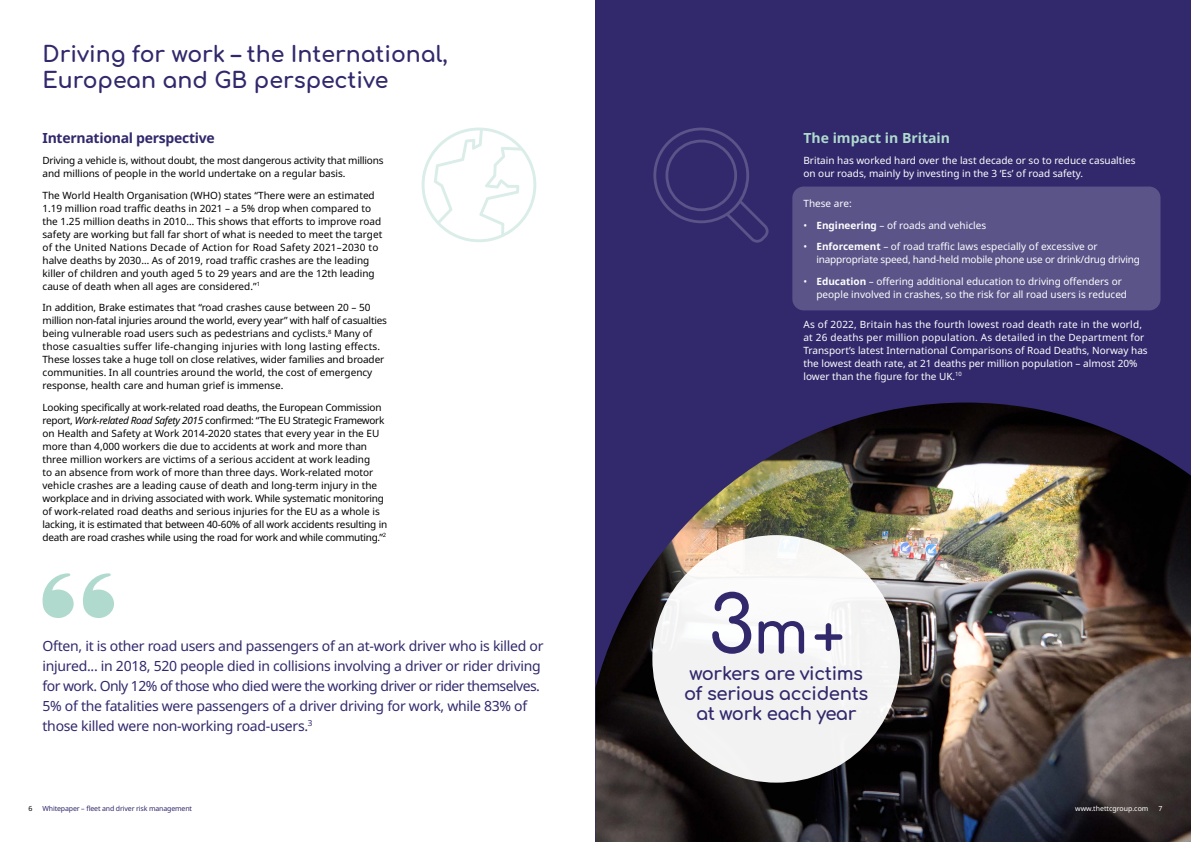
<style>
.page{position:relative;width:1191px;height:842px;background:#fff}
.page>*{position:absolute;margin:0;border:0;box-sizing:border-box;transform-origin:0 0}
.t1{font:600 59px "Comfortaa";color:#31296c}
.t2{font:700 22px/26px "Comfortaa";color:#31296c}
.t3{font:700 18px/20px "Comfortaa";letter-spacing:-.02em;color:#31296c;text-align:center}
.t4{font:14px/20px "Noto Sans";letter-spacing:-.02em;color:#31296c}
.t5{font:700 14px "Noto Sans";letter-spacing:-.02em;color:#31296c}
.t6{font:700 14px "Noto Sans";color:#b0dace}
.t7{font:10px/13px "Noto Sans";color:#000}
.t8{font:10px/13px "Noto Sans";letter-spacing:-.02em;color:#000}
.t9{font:10px/13px "Noto Sans";color:#fff}
.t10{font:10px/13px "Noto Sans";letter-spacing:-.02em;color:#fff}
.t11{font:7px "Noto Sans";letter-spacing:-.02em;color:#31296c}
.t12{font:7px "Noto Sans";color:#fff}
.t13{font:7px "Noto Sans";color:#000}
.s1{font-style:italic}
.s2{font-weight:700}
.s3{font-size:79px}
</style>
<div class="page">
<div style="left:595px;top:0;width:596px;height:842px;background:#31296c"></div>
<img style="left:595px;top:403px;width:596px;height:439px">
<svg style="left:83px;top:573px;width:31px;height:45px"></svg>
<svg style="left:42px;top:573px;width:32px;height:45px"></svg>
<svg style="left:421px;top:128px;width:115px;height:114px"></svg>
<svg style="left:653px;top:128px;width:115px;height:115px"></svg>
<div style="left:652px;top:535px;width:248px;height:248px;background:#f3f3f3;border-radius:50%"></div>
<div style="left:792px;top:187px;width:368px;height:123px;background:#5a5489;border-radius:11px"></div>
<h2 class="t2" style="left:43px;top:38px;width:407px">Driving for work – the International,<br>European and GB perspective</h2>
<h3 class="t5" style="left:43px;top:128px;width:174px">International perspective</h3>
<p class="t8" style="left:43px;top:154px;width:342px">Driving a vehicle is, without doubt, the most dangerous activity that millions and millions of people in the world undertake on a regular basis.</p>
<p class="t7" style="left:43px;top:189px;width:341px">The World Health Organisation (WHO) states “There were an estimated 1.19 million road traffic deaths in 2021 – a 5% drop when compared to the 1.25 million deaths in 2010… This shows that efforts to improve road safety are working but fall far short of what is needed to meet the target of the United Nations Decade of Action for Road Safety 2021–2030 to halve deaths by 2030… As of 2019, road traffic crashes are the leading killer of children and youth aged 5 to 29 years and are the 12th leading cause of death when all ages are considered.”<sup>1</sup></p>
<p class="t7" style="left:43px;top:301px;width:346px">In addition, Brake estimates that “road crashes cause between 20 – 50 million non-fatal injuries around the world, every year” with half of casualties being vulnerable road users such as pedestrians and cyclists.<sup>8</sup> Many of those casualties suffer life-changing injuries with long lasting effects.<br>These losses take a huge toll on close relatives, wider families and broader communities. In all countries around the world, the cost of emergency response, health care and human grief is immense.</p>
<p class="t8" style="left:43px;top:401px;width:346px">Looking specifically at work-related road deaths, the European Commission report, <span class="s1">Work-related Road Safety 2015</span> confirmed: “The EU Strategic Framework on Health and Safety at Work 2014-2020 states that every year in the EU more than 4,000 workers die due to accidents at work and more than three million workers are victims of a serious accident at work leading<br>to an absence from work of more than three days. Work-related motor vehicle crashes are a leading cause of death and long-term injury in the workplace and in driving associated with work. While systematic monitoring of work-related road deaths and serious injuries for the EU as a whole is lacking, it is estimated that between 40-60% of all work accidents resulting in death are road crashes while using the road for work and while commuting.”<sup>2</sup></p>
<p class="t4" style="left:43px;top:636px;width:502px">Often, it is other road users and passengers of an at-work driver who is killed or injured... in 2018, 520 people died in collisions involving a driver or rider driving for work. Only 12% of those who died were the working driver or rider themselves.<br>5% of the fatalities were passengers of a driver driving for work, while 83% of those killed were non-working road-users.<sup>3</sup></p>
<h3 class="t6" style="left:803px;top:128px;width:148px">The impact in Britain</h3>
<p class="t9" style="left:803px;top:154px;width:333px">Britain has worked hard over the last decade or so to reduce casualties on our roads, mainly by investing in the 3 ‘Es’ of road safety.</p>
<p class="t9" style="left:803px;top:197px;width:50px">These are:</p>
<p class="t9" style="left:803px;top:219px;width:184px">• <span class="s2">Engineering</span> – of roads and vehicles</p>
<p class="t10" style="left:816px;top:240px;width:325px;text-indent:-13px">• <span class="s2">Enforcement</span> – of road traffic laws especially of excessive or inappropriate speed, hand-held mobile phone use or drink/drug driving</p>
<p class="t9" style="left:816px;top:275px;width:312px;text-indent:-13px">• <span class="s2">Education</span> – offering additional education to driving offenders or people involved in crashes, so the risk for all road users is reduced</p>
<p class="t9" style="left:803px;top:318px;width:346px">As of 2022, Britain has the fourth lowest road death rate in the world, at 26 deaths per million population. As detailed in the Department for Transport’s latest International Comparisons of Road Deaths, Norway has the lowest death rate, at 21 deaths per million population – almost 20% lower than the figure for the UK.<sup>10</sup></p>
<h1 class="t1" style="left:708px;top:581px;width:138px"><span class="s3">3</span>m+</h1>
<h3 class="t3" style="left:684px;top:661px;width:186px">workers are victims of serious accidents at work each year</h3>
<p class="t13" style="left:28px;top:803px;width:6px">6</p>
<p class="t11" style="left:43px;top:803px;width:151px">Whitepaper – fleet and driver risk management</p>
<p class="t12" style="left:1075px;top:803px;width:75px">www.thettcgroup.com</p>
<p class="t12" style="left:1158px;top:803px;width:6px">7</p>
</div>
